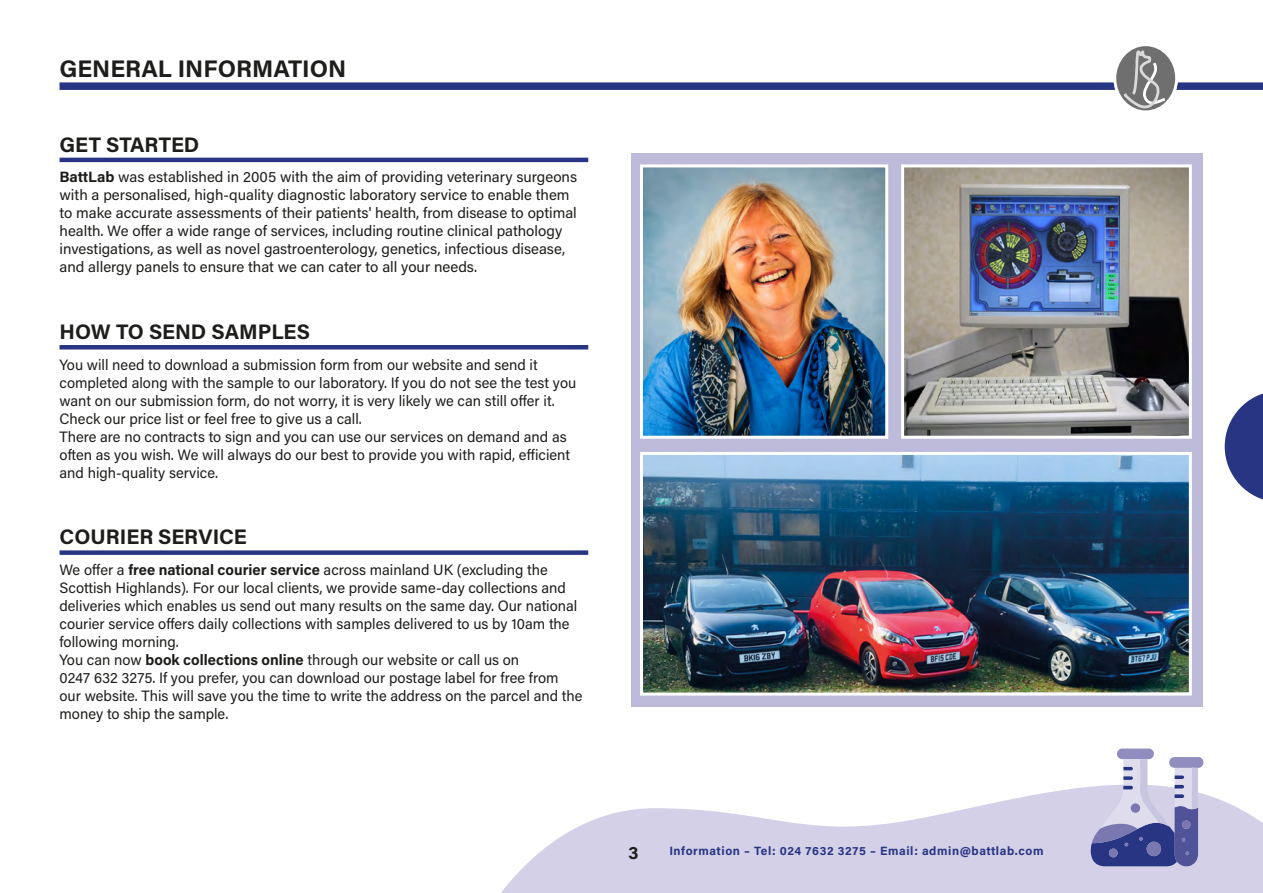
<style>
.page{position:relative;width:1263px;height:893px;background:#fff}
.page>*{position:absolute;margin:0;border:0;box-sizing:border-box;transform-origin:0 0}
.t1{font:700 24px "Acumin Pro";color:#1d1d1b}
.t2{font:700 21px "Acumin Pro";color:#1d1d1b}
.t3{font:700 18px "Acumin Pro";color:#1d1d1b}
.t4{font:15px/18px "Acumin Pro";color:#1d1d1b}
.t5{font:700 12px "Acumin Pro";letter-spacing:.05em;color:#283583}
.s1{font-weight:700}
</style>
<div class="page">
<svg style="left:1225px;top:393px;width:38px;height:107px"></svg>
<svg style="left:501px;top:760px;width:762px;height:133px;fill:#d3d0e7"></svg>
<div style="left:60px;top:82px;width:1203px;height:8px;background:#283583"></div>
<svg style="left:1090px;top:748px;width:113px;height:119px"></svg>
<div style="left:1113px;top:43px;width:65px;height:70px;background:#fff;border-radius:50%"></div>
<div style="left:1116px;top:46px;width:59px;height:64px;background:#706f6f;border-radius:50%"></div>
<svg style="left:1124px;top:50px;width:41px;height:58px"></svg>
<div style="left:631px;top:153px;width:572px;height:554px;background:#bdbada"></div>
<hr style="left:60px;top:158px;width:528px;height:4px;background:#283583">
<hr style="left:60px;top:345px;width:528px;height:4px;background:#283583">
<div style="left:60px;top:550px;width:528px;height:5px;background:#283583"></div>
<img style="left:640px;top:452px;width:552px;height:244px">
<img style="left:644px;top:168px;width:240px;height:267px">
<div style="left:640px;top:164px;width:248px;height:275px;border:3px solid #fff"></div>
<img style="left:905px;top:168px;width:283px;height:267px">
<div style="left:901px;top:164px;width:291px;height:275px;border:3px solid #fff"></div>
<h1 class="t1" style="left:60px;top:52px;width:288px">GENERAL INFORMATION</h1>
<h2 class="t2" style="left:60px;top:129px;width:141px">GET STARTED</h2>
<p class="t4" style="left:60px;top:167px;width:519px"><span class="s1">BattLab</span> was established in 2005 with the aim of providing veterinary surgeons with a personalised, high-quality diagnostic laboratory service to enable them to make accurate assessments of their patients' health, from disease to optimal health. We offer a wide range of services, including routine clinical pathology investigations, as well as novel gastroenterology, genetics, infectious disease, and allergy panels to ensure that we can cater to all your needs.</p>
<h2 class="t2" style="left:60px;top:317px;width:252px">HOW TO SEND SAMPLES</h2>
<p class="t4" style="left:60px;top:355px;width:518px">You will need to download a submission form from our website and send it completed along with the sample to our laboratory. If you do not see the test you want on our submission form, do not worry, it is very likely we can still offer it.<br>Check our price list or feel free to give us a call.<br>There are no contracts to sign and you can use our services on demand and as often as you wish. We will always do our best to provide you with rapid, efficient and high-quality service.</p>
<h2 class="t2" style="left:60px;top:522px;width:189px">COURIER SERVICE</h2>
<p class="t4" style="left:60px;top:560px;width:524px">We offer a <span class="s1">free national courier service</span> across mainland UK (excluding the Scottish Highlands). For our local clients, we provide same-day collections and deliveries which enables us send out many results on the same day. Our national courier service offers daily collections with samples delivered to us by 10am the following morning.<br>You can now <span class="s1">book collections online</span> through our website or call us on<br>0247 632 3275. If you prefer, you can download our postage label for free from our website. This will save you the time to write the address on the parcel and the money to ship the sample.</p>
<p class="t3" style="left:629px;top:840px;width:12px">3</p>
<p class="t5" style="left:669px;top:842px;width:376px">Information – Tel: 024 7632 3275 – Email: admin@battlab.com</p>
</div>
